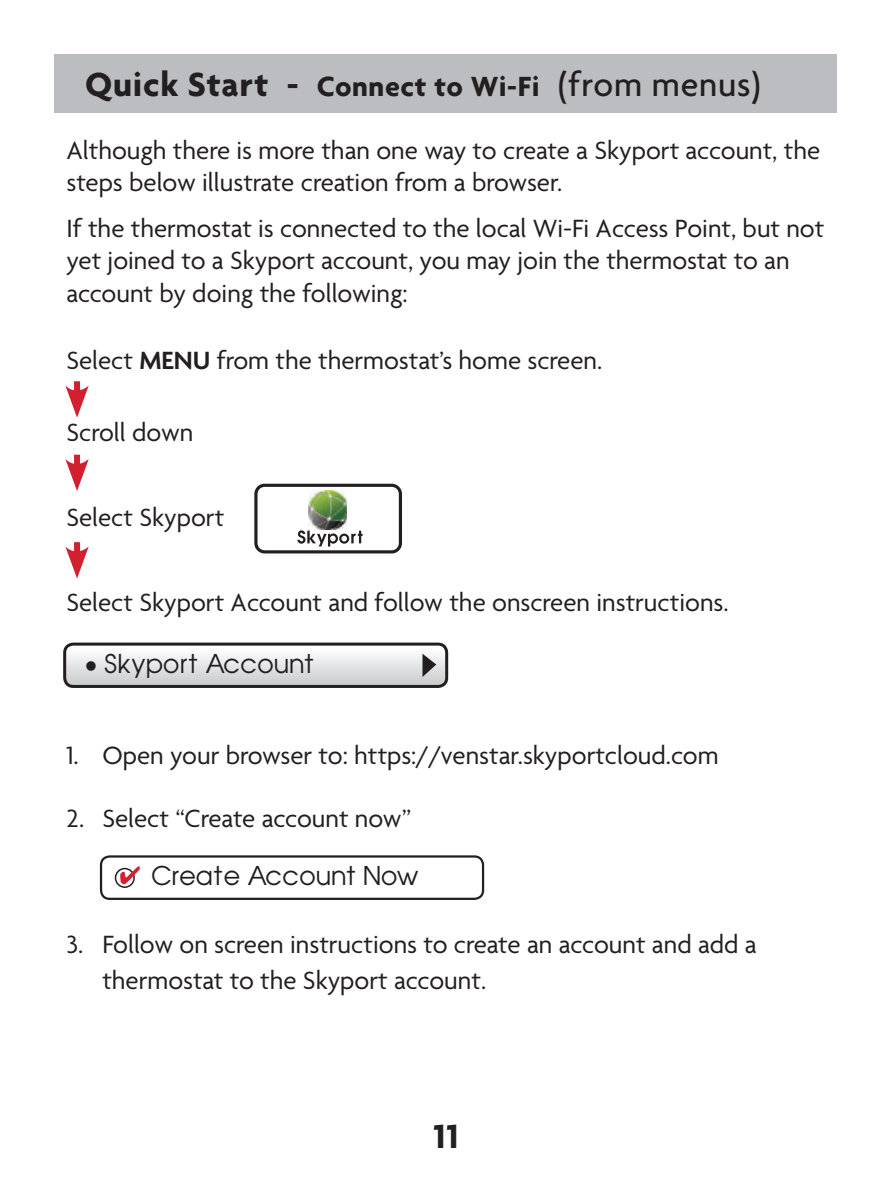
<style>
.page{position:relative;width:891px;height:1188px;background:#fff}
.page>*{position:absolute;margin:0;border:0;box-sizing:border-box;transform-origin:0 0}
.t1{font:700 36px "Agenda";color:#231f20}
.t2{font:700 30px "Agenda";letter-spacing:.02em;color:#231f20}
.t3{font:27px/32.4px "Agenda";color:#231f20}
.t4{font:24px "Avant Garde";color:#231f20}
.s1{font-size:36px}
.s2{font-weight:500;font-size:36px}
.s3{font-weight:600}
.s4{color:#d2202f}
</style>
<div class="page">
<div style="left:54px;top:54px;width:783px;height:58px;background:#bcbdc0"></div>
<div style="left:63px;top:643px;width:385px;height:45px;border:3px solid #231f20;border-radius:9px"></div>
<svg style="left:65px;top:644px;width:382px;height:42px"></svg>
<div style="left:100px;top:855px;width:384px;height:45px;border:2px solid #231f20;border-radius:9px"></div>
<div style="left:115px;top:868px;width:20px;height:20px;border:2px solid #231f20;border-radius:50%"></div>
<div style="left:74px;top:381px;width:6px;height:16px;background:#d2202f"></div>
<svg style="left:65px;top:386px;width:24px;height:32px"></svg>
<div style="left:74px;top:455px;width:6px;height:15px;background:#d2202f"></div>
<svg style="left:65px;top:459px;width:24px;height:32px"></svg>
<div style="left:74px;top:542px;width:6px;height:16px;background:#d2202f"></div>
<svg style="left:65px;top:546px;width:24px;height:33px"></svg>
<svg style="left:254px;top:484px;width:148px;height:69px"></svg>
<img style="left:308px;top:491px;width:39px;height:39px">
<p class="t2" style="left:85px;top:68px;width:677px"><span class="s1">Quick Start -</span> Connect to Wi-Fi <span class="s2">(from menus)</span></p>
<p class="t3" style="left:66px;top:135px;width:755px">Although there is more than one way to create a Skyport account, the steps below illustrate creation from a browser.</p>
<p class="t3" style="left:66px;top:214px;width:759px">If the thermostat is connected to the local Wi-Fi Access Point, but not yet joined to a Skyport account, you may join the thermostat to an account by doing the following:</p>
<p class="t3" style="left:66px;top:346px;width:537px">Select <span class="s3">MENU</span> from the thermostat’s home screen.</p>
<p class="t3" style="left:66px;top:417px;width:129px">Scroll down</p>
<p class="t3" style="left:66px;top:503px;width:159px">Select Skyport</p>
<p class="t3" style="left:66px;top:588px;width:664px">Select Skyport Account and follow the onscreen instructions.</p>
<p class="t4" style="left:85px;top:649px;width:231px">• Skyport Account</p>
<p class="t3" style="left:66px;top:741px;width:654px">1. Open your browser to: https://venstar.skyportcloud.com</p>
<p class="t3" style="left:66px;top:804px;width:346px">2. Select “Create account now”</p>
<p class="t4" style="left:120px;top:860px;width:301px"><span class="s4">✔</span> Create Account Now</p>
<p class="t3" style="left:102px;top:928px;width:656px;line-height:36px;text-indent:-36px">3. Follow on screen instructions to create an account and add a thermostat to the Skyport account.</p>
<h1 class="t1" style="left:434px;top:1115px;width:27px">11</h1>
</div>
